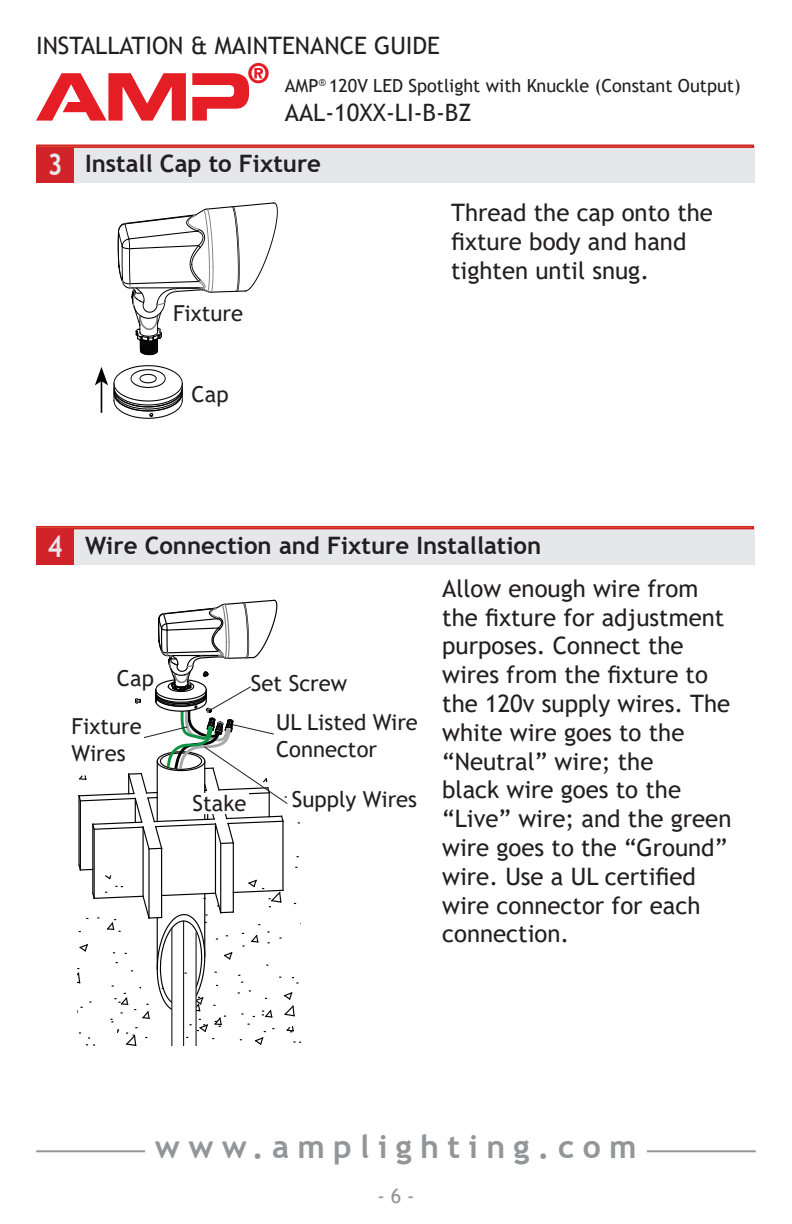
<style>
.page{position:relative;width:792px;height:1224px;background:#fff}
.page>*{position:absolute;margin:0;border:0;box-sizing:border-box;transform-origin:0 0}
.spec_bullets{font:700 32px "Trebuchet MS";letter-spacing:.26em;color:#939598}
.spec_numbers{font:700 30px "Trebuchet MS";color:#e6e7e9;scale:.84 1}
.t1{font:24px/28.8px "Trebuchet MS";color:#231f20}
.Heading_Text{font:700 24px "Trebuchet MS";color:#231f20}
.t2{font:22px/26.4px "Trebuchet MS";color:#231f20}
.spec_bullets-2{font:20px "Trebuchet MS";color:#939598}
.t3{font:18px "Trebuchet MS";color:#231f20}
</style>
<div class="page">
<hr style="left:36px;top:1150px;width:720px;height:2px;background:#939598">
<div style="left:145px;top:1135px;width:501px;height:34px;background:#fff"></div>
<svg style="left:192px;top:63px;width:77px;height:58px"></svg>
<svg style="left:36px;top:73px;width:150px;height:48px"></svg>
<hr style="left:148px;top:849px;width:2px;height:69px;background:#030303">
<hr style="left:161px;top:848px;width:1px;height:70px;background:#030303">
<hr style="left:80px;top:801px;width:1px;height:69px;background:#030303">
<hr style="left:78px;top:796px;width:2px;height:69px;background:#030303">
<hr style="left:233px;top:843px;width:1px;height:69px;background:#030303">
<hr style="left:220px;top:843px;width:1px;height:70px;background:#030303">
<hr style="left:94px;top:829px;width:1px;height:69px;background:#030303">
<hr style="left:92px;top:824px;width:1px;height:69px;background:#030303">
<hr style="left:282px;top:821px;width:2px;height:69px;background:#030303">
<hr style="left:143px;top:827px;width:1px;height:69px;background:#030303">
<hr style="left:215px;top:824px;width:1px;height:69px;background:#030303">
<svg style="left:77px;top:864px;width:225px;height:181px"></svg>
<div style="left:172px;top:985px;width:24px;height:38px;background:#fff"></div>
<hr style="left:171px;top:928px;width:1px;height:117px;background:#231f20">
<hr style="left:183px;top:921px;width:1px;height:124px;background:#231f20">
<hr style="left:195px;top:932px;width:2px;height:113px;background:#231f20">
<svg style="left:78px;top:599px;width:222px;height:251px"></svg>
<div style="left:292px;top:791px;width:125px;height:16px;background:#fff"></div>
<div style="left:72px;top:718px;width:72px;height:43px;background:#fff"></div>
<svg style="left:117px;top:202px;width:161px;height:154px"></svg>
<svg style="left:95px;top:365px;width:88px;height:54px"></svg>
<div style="left:173px;top:305px;width:70px;height:16px;background:#fff"></div>
<div style="left:43px;top:146px;width:711px;height:37px;background:#e6e7e9"></div>
<div style="left:36px;top:146px;width:38px;height:37px;background:#d1232a"></div>
<div style="left:36px;top:145px;width:718px;height:3px;border:2px solid #d1232a"></div>
<div style="left:43px;top:528px;width:711px;height:37px;background:#e6e7e9"></div>
<div style="left:36px;top:528px;width:38px;height:37px;background:#d1232a"></div>
<div style="left:36px;top:526px;width:718px;height:3px;border:2px solid #d1232a"></div>
<p class="t1" style="left:36px;top:31px;width:406px">INSTALLATION &amp; MAINTENANCE GUIDE</p>
<p class="t3" style="left:285px;top:75px;width:457px">AMP<sup>®</sup> 120V LED Spotlight with Knuckle (Constant Output)</p>
<p class="t1" style="left:285px;top:98px;width:188px">AAL-10XX-LI-B-BZ</p>
<p class="spec_numbers" style="left:48px;top:146px;width:19px">3</p>
<p class="Heading_Text" style="left:85px;top:149px;width:237px">Install Cap to Fixture</p>
<p class="t2" style="left:173px;top:300px;width:72px">Fixture</p>
<p class="t2" style="left:192px;top:381px;width:38px">Cap</p>
<p class="t1" style="left:451px;top:198px;width:263px">Thread the cap onto the fixture body and hand tighten until snug.</p>
<p class="spec_numbers" style="left:48px;top:527px;width:19px">4</p>
<p class="Heading_Text" style="left:85px;top:530px;width:458px">Wire Connection and Fixture Installation</p>
<p class="t1" style="left:442px;top:574px;width:289px">Allow enough wire from the fixture for adjustment purposes. Connect the wires from the fixture to the 120v supply wires. The white wire goes to the “Neutral” wire; the</p>
<p class="t1" style="left:442px;top:775px;width:291px">black wire goes to the “Live” wire; and the green wire goes to the “Ground” wire. Use a UL certified wire connector for each connection.</p>
<p class="t2" style="left:117px;top:665px;width:38px">Cap</p>
<p class="t2" style="left:251px;top:670px;width:98px">Set Screw</p>
<p class="t2" style="left:276px;top:709px;width:143px">UL Listed Wire<br>Connector</p>
<p class="t2" style="left:292px;top:786px;width:127px">Supply Wires</p>
<p class="t2" style="left:72px;top:713px;width:72px">Fixture<br>Wires</p>
<p class="t2" style="left:193px;top:790px;width:55px">Stake</p>
<p class="spec_bullets" style="left:155px;top:1127px;width:483px">www.amplighting.com</p>
<p class="spec_bullets-2" style="left:377px;top:1183px;width:39px">- 6 -</p>
</div>
